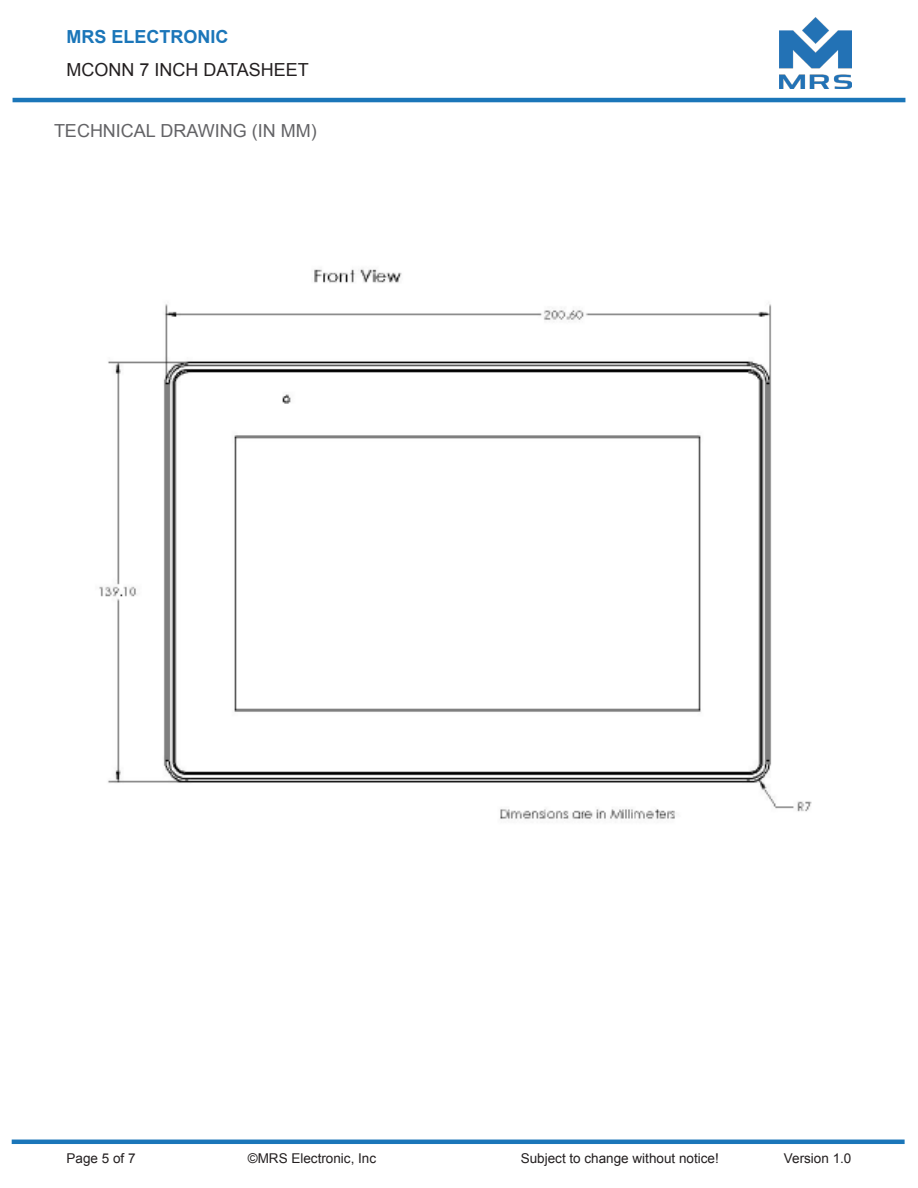
<style>
.page{position:relative;width:918px;height:1188px;background:#fff}
.page>*{position:absolute;margin:0;border:0;box-sizing:border-box;transform-origin:0 0}
.t1{font:18px "Arial";color:#636366}
.t2{font:18px "Arial";color:#231f20}
.t3{font:700 18px "Arial";color:#1b76b9}
.t4{font:13.5px "Arial";color:#231f20}
</style>
<div class="page">
<img style="left:780px;top:17px;width:71px;height:71px">
<hr style="left:12px;top:1140px;width:893px;height:4px;background:#1b76b9">
<hr style="left:13px;top:98px;width:892px;height:4px;background:#1b76b9">
<img style="left:99px;top:269px;width:713px;height:551px">
<h1 class="t3" style="left:67px;top:24px;width:163px">MRS ELECTRONIC</h1>
<h1 class="t2" style="left:67px;top:58px;width:244px">MCONN 7 INCH DATASHEET</h1>
<p class="t1" style="left:54px;top:119px;width:264px">TECHNICAL DRAWING (IN MM)</p>
<p class="t4" style="left:67px;top:1149px;width:71px">Page 5 of 7</p>
<p class="t4" style="left:248px;top:1149px;width:130px">©MRS Electronic, Inc</p>
<p class="t4" style="left:521px;top:1149px;width:200px">Subject to change without notice!</p>
<p class="t4" style="left:784px;top:1149px;width:69px">Version 1.0</p>
</div>
